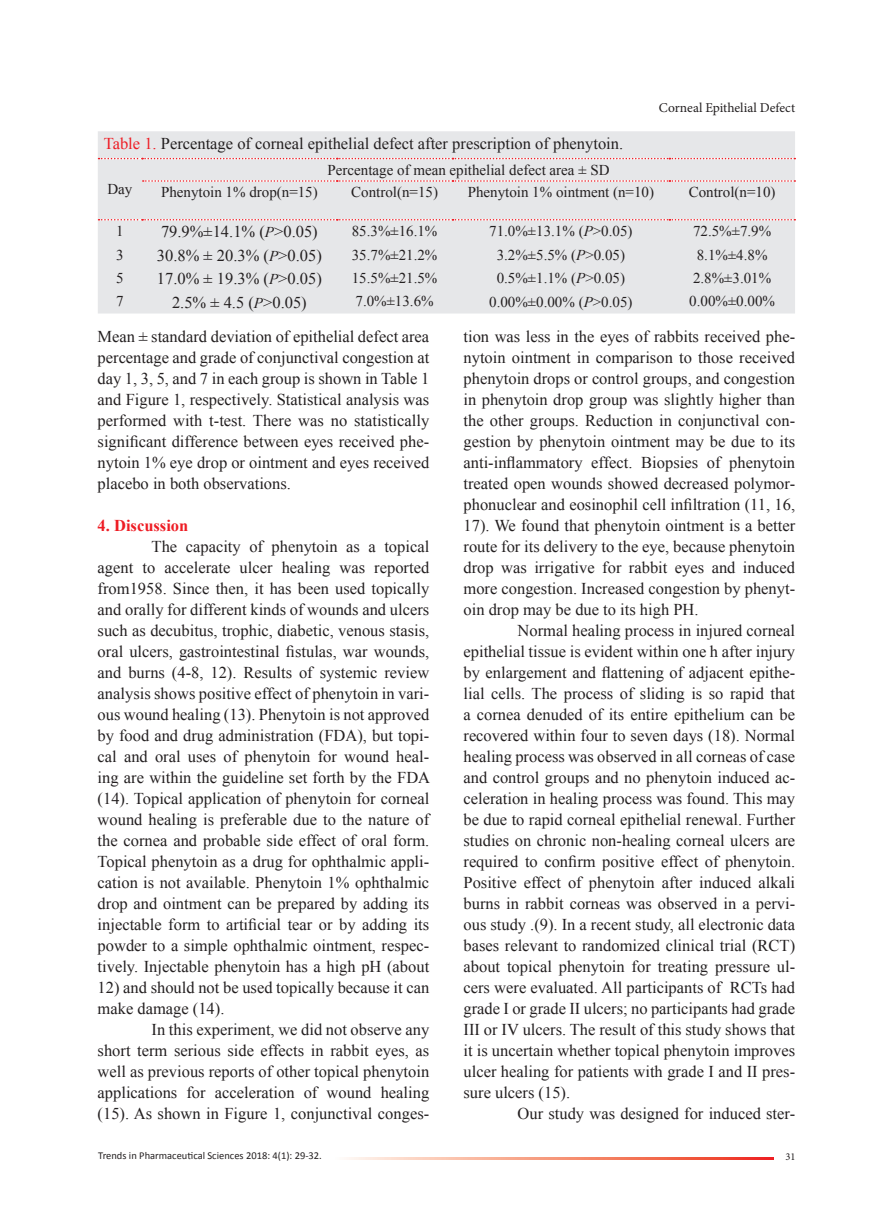
<style>
.page{position:relative;width:893px;height:1212px;background:#fff}
.page>*{position:absolute;margin:0;border:0;box-sizing:border-box;transform-origin:0 0}
.t1{font:16.5px/21px "Times New Roman";color:#231f20;text-align:justify}
.t2{font:700 16.5px "Times New Roman";color:#ee1c24}
.t3{font:15px "Times New Roman";color:#231f20}
.t4{font:13.5px "Minion Pro";color:#231f20}
.t5{font:10.5px "Calibri";color:#231f20}
.t6{font:10.5px "Minion Pro";color:#231f20}
.s1{color:#ee1c24}
.s2{font-style:italic;font-size:15px}
.s3{font-style:italic}
</style>
<div class="page">
<div style="left:98px;top:131px;width:697px;height:182px;background:#e6e7e9"></div>
<svg style="left:99px;top:158px;width:696px;height:1px"></svg>
<svg style="left:143px;top:180px;width:652px;height:2px"></svg>
<svg style="left:99px;top:219px;width:696px;height:1px"></svg>
<svg style="left:347px;top:1158px;width:427px;height:2px"></svg>
<p class="t4" style="left:659px;top:99px;width:138px">Corneal Epithelial Defect</p>
<p class="t1" style="left:104px;top:132px;width:521px"><span class="s1">Table 1.</span> Percentage of corneal epithelial defect after prescription of phenytoin.</p>
<p class="t3" style="left:107px;top:179px;width:26px">Day</p>
<p class="t3" style="left:328px;top:160px;width:283px">Percentage of mean epithelial defect area ± SD</p>
<p class="t3" style="left:161px;top:182px;width:158px">Phenytoin 1% drop(n=15)</p>
<p class="t3" style="left:351px;top:182px;width:88px">Control(n=15)</p>
<p class="t3" style="left:468px;top:182px;width:188px">Phenytoin 1% ointment (n=10)</p>
<p class="t3" style="left:689px;top:182px;width:88px">Control(n=10)</p>
<p class="t3" style="left:116px;top:221px;width:9px">1</p>
<p class="t1" style="left:161px;top:221px;width:158px">79.9%±14.1% (<span class="s2">P</span>&gt;0.05)</p>
<p class="t3" style="left:352px;top:221px;width:87px">85.3%±16.1%</p>
<p class="t3" style="left:489px;top:221px;width:145px">71.0%±13.1% (<span class="s3">P</span>&gt;0.05)</p>
<p class="t3" style="left:693px;top:221px;width:80px">72.5%±7.9%</p>
<p class="t3" style="left:116px;top:244px;width:9px">3</p>
<p class="t1" style="left:157px;top:244px;width:167px">30.8% ± 20.3% (<span class="s2">P</span>&gt;0.05)</p>
<p class="t3" style="left:352px;top:244px;width:87px">35.7%±21.2%</p>
<p class="t3" style="left:497px;top:244px;width:130px">3.2%±5.5% (<span class="s3">P</span>&gt;0.05)</p>
<p class="t3" style="left:697px;top:244px;width:72px">8.1%±4.8%</p>
<p class="t3" style="left:116px;top:268px;width:9px">5</p>
<p class="t1" style="left:157px;top:268px;width:167px">17.0% ± 19.3% (<span class="s2">P</span>&gt;0.05)</p>
<p class="t3" style="left:352px;top:268px;width:87px">15.5%±21.5%</p>
<p class="t3" style="left:497px;top:268px;width:130px">0.5%±1.1% (<span class="s3">P</span>&gt;0.05)</p>
<p class="t3" style="left:693px;top:268px;width:80px">2.8%±3.01%</p>
<p class="t3" style="left:116px;top:291px;width:9px">7</p>
<p class="t1" style="left:172px;top:291px;width:136px">2.5% ± 4.5 (<span class="s2">P</span>&gt;0.05)</p>
<p class="t3" style="left:355px;top:291px;width:80px">7.0%±13.6%</p>
<p class="t3" style="left:489px;top:291px;width:145px">0.00%±0.00% (<span class="s3">P</span>&gt;0.05)</p>
<p class="t3" style="left:689px;top:291px;width:87px">0.00%±0.00%</p>
<p class="t1" style="left:98px;top:325px;width:333px">Mean ± standard deviation of epithelial defect area percentage and grade of conjunctival congestion at day 1, 3, 5, and 7 in each group is shown in Table 1 and Figure 1, respectively. Statistical analysis was performed with t-test. There was no statistically significant difference between eyes received phe&shy;nytoin 1% eye drop or ointment and eyes received placebo in both observations.</p>
<p class="t2" style="left:98px;top:514px;width:92px">4. Discussion</p>
<p class="t1" style="left:98px;top:535px;width:334px;text-indent:54px">The capacity of phenytoin as a topical agent to accelerate ulcer healing was reported from1958. Since then, it has been used topically and orally for different kinds of wounds and ulcers such as decubitus, trophic, diabetic, venous stasis, oral ulcers, gastrointestinal fistulas, war wounds, and burns (4-8, 12). Results of systemic review analysis shows positive effect of phenytoin in vari&shy;ous wound healing (13). Phenytoin is not approved by food and drug administration (FDA), but topi&shy;cal and oral uses of phenytoin for wound heal&shy;ing are within the guideline set forth by the FDA (14). Topical application of phenytoin for corneal wound healing is preferable due to the nature of the cornea and probable side effect of oral form.<br>Topical phenytoin as a drug for ophthalmic appli&shy;cation is not available. Phenytoin 1% ophthalmic drop and ointment can be prepared by adding its injectable form to artificial tear or by adding its powder to a simple ophthalmic ointment, respec&shy;tively. Injectable phenytoin has a high pH (about</p>
<p class="t1" style="left:98px;top:976px;width:333px">12) and should not be used topically because it can make damage (14).</p>
<p class="t1" style="left:98px;top:1018px;width:333px;text-indent:54px">In this experiment, we did not observe any short term serious side effects in rabbit eyes, as well as previous reports of other topical phenytoin applications for acceleration of wound healing (15). As shown in Figure 1, conjunctival conges-</p>
<p class="t5" style="left:98px;top:1149px;width:225px">Trends in Pharmaceutical Sciences 2018: 4(1): 29-32.</p>
<p class="t1" style="left:463px;top:325px;width:333px">tion was less in the eyes of rabbits received phe&shy;nytoin ointment in comparison to those received phenytoin drops or control groups, and congestion in phenytoin drop group was slightly higher than the other groups. Reduction in conjunctival con&shy;gestion by phenytoin ointment may be due to its anti-inflammatory effect. Biopsies of phenytoin treated open wounds showed decreased polymor&shy;phonuclear and eosinophil cell infiltration (11, 16, 17). We found that phenytoin ointment is a better route for its delivery to the eye, because phenytoin drop was irrigative for rabbit eyes and induced more congestion. Increased congestion by phenyt&shy;oin drop may be due to its high PH.</p>
<p class="t1" style="left:463px;top:619px;width:333px;text-indent:54px">Normal healing process in injured corneal epithelial tissue is evident within one h after injury by enlargement and flattening of adjacent epithe&shy;lial cells. The process of sliding is so rapid that a cornea denuded of its entire epithelium can be recovered within four to seven days (18). Normal healing process was observed in all corneas of case and control groups and no phenytoin induced ac&shy;celeration in healing process was found. This may be due to rapid corneal epithelial renewal. Further studies on chronic non-healing corneal ulcers are required to confirm positive effect of phenytoin.<br>Positive effect of phenytoin after induced alkali burns in rabbit corneas was observed in a pervi&shy;ous study .(9). In a recent study, all electronic data bases relevant to randomized clinical trial (RCT) about topical phenytoin for treating pressure ul&shy;cers were evaluated. All participants of RCTs had grade I or grade II ulcers; no participants had grade III or IV ulcers. The result of this study shows that it is uncertain whether topical phenytoin improves ulcer healing for patients with grade I and II pres&shy;sure ulcers (15).</p>
<p class="t1" style="left:517px;top:1102px;width:279px">Our study was designed for induced ster-</p>
<p class="t6" style="left:785px;top:1150px;width:12px">31</p>
</div>
